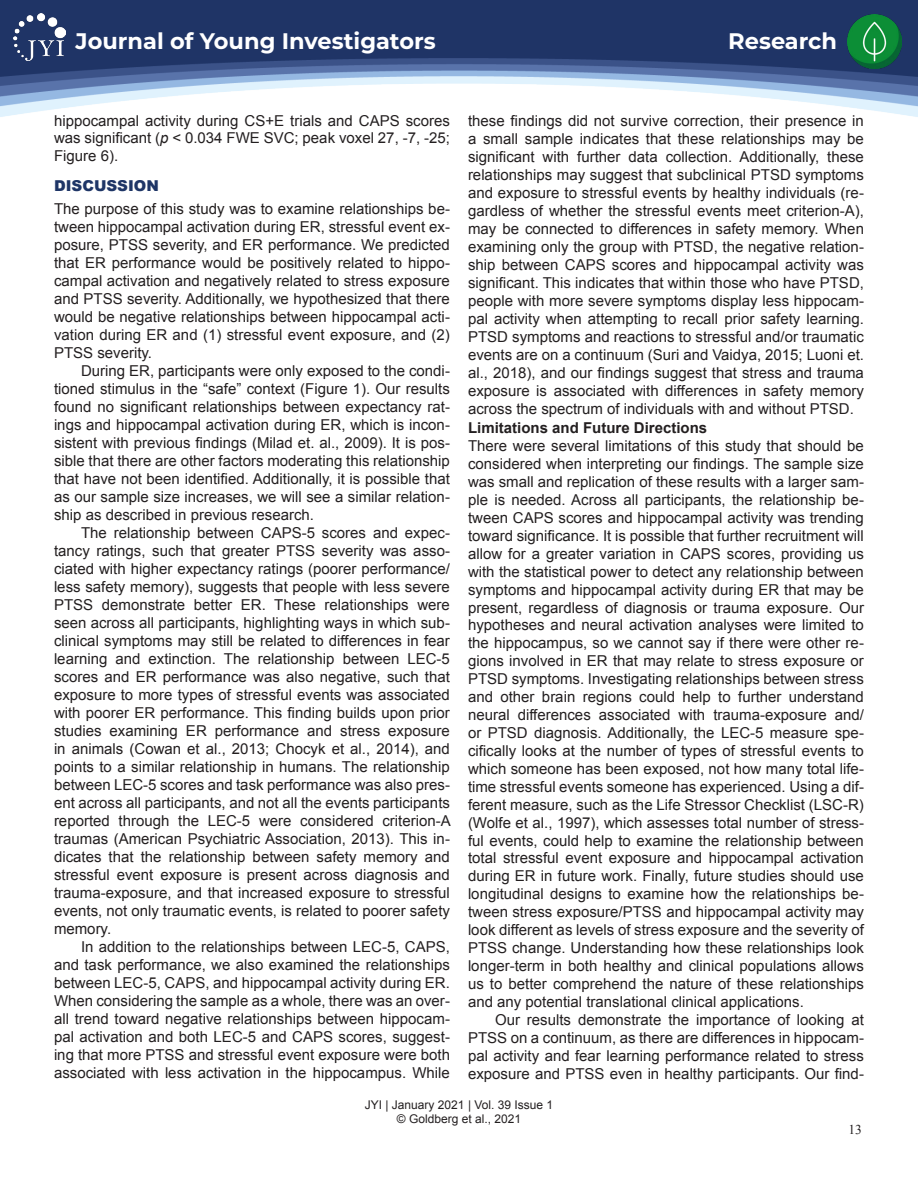
<style>
.page{position:relative;width:918px;height:1188px;background:#fff}
.page>*{position:absolute;margin:0;border:0;box-sizing:border-box;transform-origin:0 0}
.t1{font:700 22.5px "Montserrat";color:#fff}
.t2{font:15px/18px "Arial";color:#231f20;text-align:justify}
.t3{font:700 15px "Arial";color:#231f20}
.t4{font:900 15px "Arial";color:#1e3566}
.t5{font:13.5px "Times New Roman";color:#231f20}
.t6{font:12px/14.4px "Arial";color:#231f20;text-align:center}
.s1{font-style:italic}
</style>
<div class="page">
<div style="left:0;top:0;width:918px;height:22px;background:#1f3466"></div>
<img style="left:0;top:22px;width:918px;height:95px">
<img style="left:847px;top:14px;width:55px;height:55px">
<img style="left:14px;top:14px;width:51px;height:47px">
<h1 class="t1" style="left:76px;top:25px;width:362px">Journal of Young Investigators</h1>
<h1 class="t1" style="left:728px;top:25px;width:110px">Research</h1>
<p class="t2" style="left:54px;top:112px;width:397px">hippocampal activity during CS+E trials and CAPS scores was significant (<span class="s1">p</span> &lt; 0.034 FWE SVC; peak voxel 27, -7, -25; Figure 6).</p>
<p class="t4" style="left:54px;top:175px;width:106px">DISCUSSION</p>
<p class="t2" style="left:54px;top:200px;width:397px">The purpose of this study was to examine relationships be&shy;tween hippocampal activation during ER, stressful event ex&shy;posure, PTSS severity, and ER performance. We predicted that ER performance would be positively related to hippo&shy;campal activation and negatively related to stress exposure and PTSS severity. Additionally, we hypothesized that there would be negative relationships between hippocampal acti&shy;vation during ER and (1) stressful event exposure, and (2)<br>PTSS severity.</p>
<p class="t2" style="left:54px;top:362px;width:397px;text-indent:27px">During ER, participants were only exposed to the condi&shy;tioned stimulus in the “safe” context (Figure 1). Our results found no significant relationships between expectancy rat&shy;ings and hippocampal activation during ER, which is incon&shy;sistent with previous findings (Milad et. al., 2009). It is pos&shy;sible that there are other factors moderating this relationship that have not been identified. Additionally, it is possible that as our sample size increases, we will see a similar relation&shy;ship as described in previous research.</p>
<p class="t2" style="left:54px;top:524px;width:398px;text-indent:27px">The relationship between CAPS-5 scores and expec&shy;tancy ratings, such that greater PTSS severity was asso&shy;ciated with higher expectancy ratings (poorer performance/ less safety memory), suggests that people with less severe PTSS demonstrate better ER. These relationships were seen across all participants, highlighting ways in which sub&shy;clinical symptoms may still be related to differences in fear learning and extinction. The relationship between LEC-5 scores and ER performance was also negative, such that exposure to more types of stressful events was associated with poorer ER performance. This finding builds upon prior studies examining ER performance and stress exposure in animals (Cowan et al., 2013; Chocyk et al., 2014), and points to a similar relationship in humans. The relationship between LEC-5 scores and task performance was also pres&shy;ent across all participants, and not all the events participants reported through the LEC-5 were considered criterion-A traumas (American Psychiatric Association, 2013). This in&shy;dicates that the relationship between safety memory and stressful event exposure is present across diagnosis and trauma-exposure, and that increased exposure to stressful events, not only traumatic events, is related to poorer safety memory.</p>
<p class="t2" style="left:54px;top:938px;width:398px;text-indent:27px">In addition to the relationships between LEC-5, CAPS, and task performance, we also examined the relationships between LEC-5, CAPS, and hippocampal activity during ER.<br>When considering the sample as a whole, there was an over&shy;all trend toward negative relationships between hippocam&shy;pal activation and both LEC-5 and CAPS scores, suggest&shy;ing that more PTSS and stressful event exposure were both associated with less activation in the hippocampus. While</p>
<p class="t2" style="left:468px;top:112px;width:398px">these findings did not survive correction, their presence in a small sample indicates that these relationships may be significant with further data collection. Additionally, these relationships may suggest that subclinical PTSD symptoms and exposure to stressful events by healthy individuals (re&shy;gardless of whether the stressful events meet criterion-A), may be connected to differences in safety memory. When examining only the group with PTSD, the negative relation&shy;ship between CAPS scores and hippocampal activity was significant. This indicates that within those who have PTSD, people with more severe symptoms display less hippocam&shy;pal activity when attempting to recall prior safety learning.<br>PTSD symptoms and reactions to stressful and/or traumatic events are on a continuum (Suri and Vaidya, 2015; Luoni et. al., 2018), and our findings suggest that stress and trauma exposure is associated with differences in safety memory across the spectrum of individuals with and without PTSD.</p>
<p class="t3" style="left:468px;top:418px;width:241px">Limitations and Future Directions</p>
<p class="t2" style="left:468px;top:437px;width:398px">There were several limitations of this study that should be considered when interpreting our findings. The sample size was small and replication of these results with a larger sam&shy;ple is needed. Across all participants, the relationship be&shy;tween CAPS scores and hippocampal activity was trending toward significance. It is possible that further recruitment will allow for a greater variation in CAPS scores, providing us with the statistical power to detect any relationship between symptoms and hippocampal activity during ER that may be present, regardless of diagnosis or trauma exposure. Our hypotheses and neural activation analyses were limited to the hippocampus, so we cannot say if there were other re&shy;gions involved in ER that may relate to stress exposure or PTSD symptoms. Investigating relationships between stress and other brain regions could help to further understand neural differences associated with trauma-exposure and/ or PTSD diagnosis. Additionally, the LEC-5 measure spe&shy;cifically looks at the number of types of stressful events to which someone has been exposed, not how many total life&shy;time stressful events someone has experienced. Using a dif&shy;ferent measure, such as the Life Stressor Checklist (LSC-R) (Wolfe et al., 1997), which assesses total number of stress&shy;ful events, could help to examine the relationship between total stressful event exposure and hippocampal activation during ER in future work. Finally, future studies should use longitudinal designs to examine how the relationships be&shy;tween stress exposure/PTSS and hippocampal activity may look different as levels of stress exposure and the severity of PTSS change. Understanding how these relationships look longer-term in both healthy and clinical populations allows us to better comprehend the nature of these relationships and any potential translational clinical applications.</p>
<p class="t2" style="left:468px;top:1011px;width:397px;text-indent:27px">Our results demonstrate the importance of looking at PTSS on a continuum, as there are differences in hippocam&shy;pal activity and fear learning performance related to stress exposure and PTSS even in healthy participants. Our find-</p>
<p class="t6" style="left:365px;top:1098px;width:190px">JYI | January 2021 | Vol. 39 Issue 1 © Goldberg et al., 2021</p>
<p class="t5" style="left:848px;top:1120px;width:15px">13</p>
</div>
